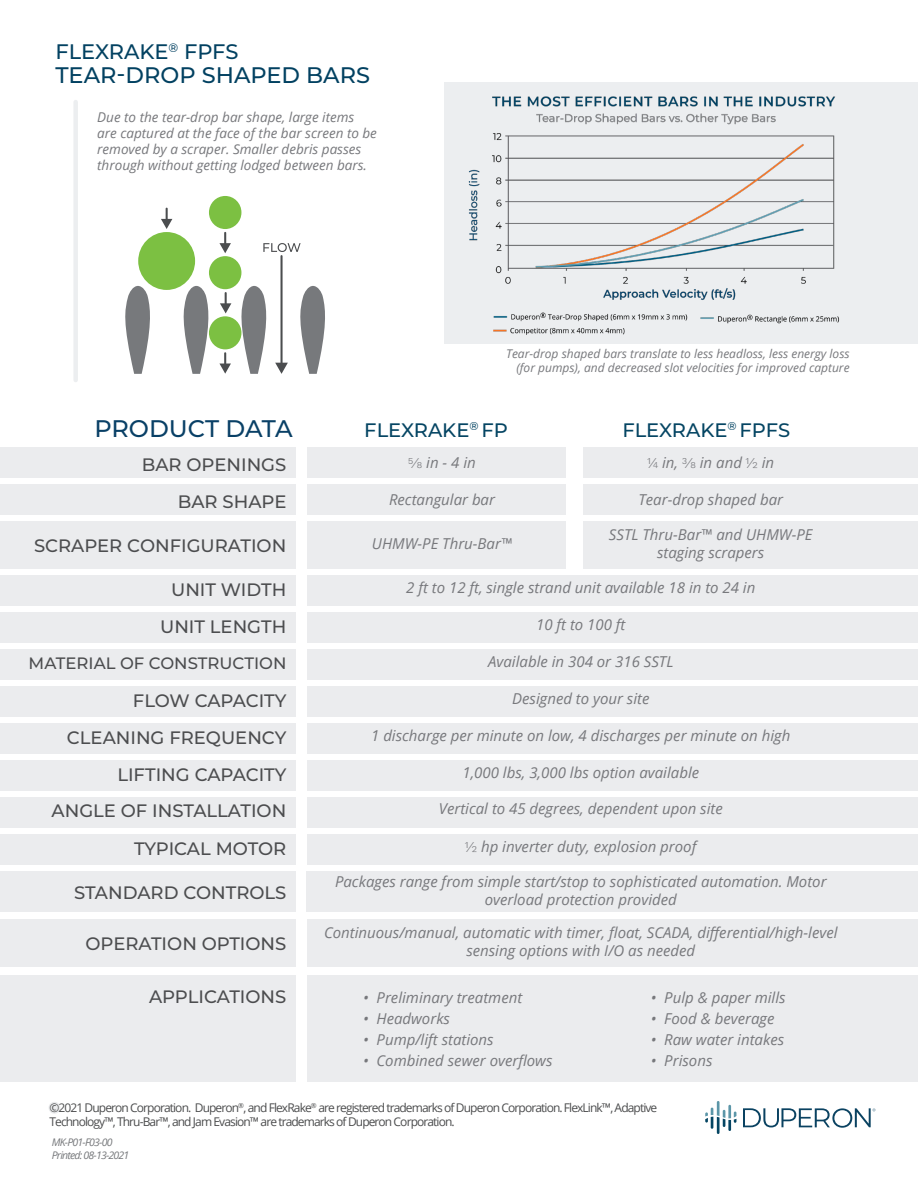
<style>
.page{position:relative;width:918px;height:1188px;background:#fff}
.page>*{position:absolute;margin:0;border:0;box-sizing:border-box;transform-origin:0 0}
.t1{font:500 24px "Montserrat";letter-spacing:-.01em;color:#094066}
.t2{font:500 22.5px "Montserrat";color:#024161}
.t3{font:500 21px "Montserrat";color:#024161}
.t4{font:500 19.5px "Montserrat";color:#054563}
.t5{font:500 18px "Montserrat";color:#4c4d4f}
.t6{font:500 16.5px "Montserrat";color:#4c4d4f}
.t7{font:italic 15px/18px "Open Sans";color:#77787c;text-align:center}
.t8{font:italic 13.5px/16.2px "Open Sans";color:#77787c}
.t9{font:12px/14.4px "Open Sans";letter-spacing:-.075em;color:#4b4c4d}
.t10{font:italic 12px "Open Sans";color:#77787c}
.t11{font:italic 10.5px "Open Sans";letter-spacing:-.075em;color:#76787b}
.s1{font-family:"Work Sans";font-weight:300;font-style:normal}
.s2{color:#ebecee}
</style>
<div class="page">
<div style="left:445px;top:83px;width:473px;height:261px;background:#eceef0"></div>
<div style="left:307px;top:484px;width:259px;height:31px;background:#ebecee"></div>
<div style="left:0;top:484px;width:296px;height:31px;background:#ebecee"></div>
<div style="left:583px;top:484px;width:335px;height:31px;background:#ebecee"></div>
<div style="left:307px;top:447px;width:259px;height:31px;background:#ebecee"></div>
<div style="left:0;top:447px;width:296px;height:31px;background:#ebecee"></div>
<div style="left:583px;top:447px;width:335px;height:31px;background:#ebecee"></div>
<div style="left:307px;top:521px;width:259px;height:48px;background:#ebecee"></div>
<div style="left:0;top:521px;width:296px;height:48px;background:#ebecee"></div>
<div style="left:583px;top:521px;width:335px;height:48px;background:#ebecee"></div>
<div style="left:307px;top:723px;width:611px;height:30px;background:#ebecee"></div>
<div style="left:0;top:723px;width:296px;height:30px;background:#ebecee"></div>
<div style="left:307px;top:686px;width:611px;height:30px;background:#ebecee"></div>
<div style="left:0;top:686px;width:296px;height:30px;background:#ebecee"></div>
<div style="left:307px;top:612px;width:611px;height:31px;background:#ebecee"></div>
<div style="left:0;top:612px;width:296px;height:31px;background:#ebecee"></div>
<div style="left:307px;top:649px;width:611px;height:31px;background:#ebecee"></div>
<div style="left:0;top:649px;width:296px;height:31px;background:#ebecee"></div>
<div style="left:307px;top:575px;width:611px;height:31px;background:#ebecee"></div>
<div style="left:0;top:575px;width:296px;height:31px;background:#ebecee"></div>
<div style="left:307px;top:760px;width:611px;height:30px;background:#ebecee"></div>
<div style="left:0;top:760px;width:296px;height:30px;background:#ebecee"></div>
<div style="left:307px;top:834px;width:611px;height:30px;background:#ebecee"></div>
<div style="left:0;top:834px;width:296px;height:30px;background:#ebecee"></div>
<svg style="left:705px;top:1101px;width:31px;height:33px"></svg>
<svg style="left:743px;top:1108px;width:133px;height:20px"></svg>
<div style="left:307px;top:976px;width:611px;height:106px;background:#ebecee"></div>
<div style="left:0;top:975px;width:296px;height:107px;background:#ebecee"></div>
<div style="left:307px;top:871px;width:611px;height:41px;background:#ebecee"></div>
<div style="left:307px;top:919px;width:611px;height:48px;background:#ebecee"></div>
<div style="left:307px;top:797px;width:611px;height:30px;background:#ebecee"></div>
<div style="left:0;top:871px;width:296px;height:41px;background:#ebecee"></div>
<div style="left:0;top:919px;width:296px;height:48px;background:#ebecee"></div>
<div style="left:0;top:797px;width:296px;height:30px;background:#ebecee"></div>
<svg style="left:300px;top:286px;width:25px;height:88px"></svg>
<svg style="left:238px;top:286px;width:29px;height:88px"></svg>
<svg style="left:183px;top:286px;width:27px;height:88px"></svg>
<svg style="left:125px;top:286px;width:25px;height:88px"></svg>
<div style="left:209px;top:256px;width:32px;height:33px;background:#7cc042;border-radius:50%"></div>
<div style="left:209px;top:316px;width:32px;height:33px;background:#7cc042;border-radius:50%"></div>
<div style="left:209px;top:196px;width:32px;height:33px;background:#7cc042;border-radius:50%"></div>
<div style="left:138px;top:232px;width:57px;height:58px;background:#7cc042;border-radius:50%"></div>
<svg style="left:219px;top:232px;width:12px;height:21px"></svg>
<svg style="left:220px;top:292px;width:11px;height:21px"></svg>
<svg style="left:219px;top:352px;width:12px;height:22px"></svg>
<svg style="left:263px;top:243px;width:38px;height:9px"></svg>
<hr style="left:281px;top:255px;width:2px;height:111px;background:#4b4d4f">
<svg style="left:275px;top:363px;width:13px;height:11px"></svg>
<svg style="left:161px;top:208px;width:11px;height:21px"></svg>
<img style="left:453px;top:82px;width:408px;height:253px">
<div style="left:73px;top:102px;width:5px;height:278px;background:#eceef0"></div>
<p class="t3" style="left:55px;top:37px;width:185px">FLEXRAKE<sup>®</sup> FPFS</p>
<p class="t2" style="left:55px;top:60px;width:316px">TEAR-DROP SHAPED BARS</p>
<p class="t8" style="left:97px;top:108px;width:281px">Due to the tear-drop bar shape, large items are captured at the face of the bar screen to be removed by a scraper. Smaller debris passes through without getting lodged between bars.</p>
<p class="t10" style="left:506px;top:345px;width:345px">Tear-drop shaped bars translate to less headloss, less energy loss</p>
<p class="t10" style="left:516px;top:360px;width:335px">(for pumps), and decreased slot velocities for improved capture</p>
<p class="t1" style="left:94px;top:412px;width:200px">PRODUCT DATA</p>
<p class="t4" style="left:364px;top:416px;width:145px">FLEXRAKE<sup>®</sup> FP</p>
<p class="t4" style="left:622px;top:416px;width:169px">FLEXRAKE<sup>®</sup> FPFS</p>
<p class="t5" style="left:142px;top:452px;width:146px">BAR OPENINGS</p>
<p class="t7" style="left:408px;top:454px;width:69px"><span class="s1">5/8</span> in - 4 in</p>
<p class="t7" style="left:647px;top:454px;width:128px"><span class="s1">1/4</span> in, <span class="s1">3/8</span> in and <span class="s1">1/2</span> in</p>
<p class="t5" style="left:178px;top:489px;width:110px">BAR SHAPE</p>
<p class="t7" style="left:389px;top:491px;width:108px">Rectangular bar</p>
<p class="t7" style="left:638px;top:491px;width:146px">Tear-drop shaped bar</p>
<p class="t5" style="left:34px;top:533px;width:254px">SCRAPER CONFIGURATION</p>
<p class="t7" style="left:372px;top:535px;width:142px">UHMW-PE Thru-Bar™</p>
<p class="t7" style="left:609px;top:526px;width:205px">SSTL Thru-Bar™ and UHMW-PE</p>
<p class="t7" style="left:657px;top:544px;width:109px">staging scrapers</p>
<p class="t5" style="left:171px;top:577px;width:117px">UNIT WIDTH</p>
<p class="t7" style="left:406px;top:579px;width:351px">2 ft to 12 ft, single strand unit available 18 in to 24 in</p>
<p class="t5" style="left:160px;top:614px;width:128px">UNIT LENGTH</p>
<p class="t7" style="left:536px;top:616px;width:91px">10 ft to 100 ft</p>
<p class="t6" style="left:29px;top:652px;width:259px">MATERIAL OF CONSTRUCTION</p>
<p class="t7" style="left:488px;top:652px;width:187px">Available in 304 or 316 SSTL</p>
<p class="t5" style="left:133px;top:688px;width:155px">FLOW CAPACITY</p>
<p class="t7" style="left:512px;top:689px;width:139px">Designed to your site</p>
<p class="t5" style="left:67px;top:725px;width:221px">CLEANING FREQUENCY</p>
<p class="t7" style="left:371px;top:726px;width:421px">1 discharge per minute on low, 4 discharges per minute on high</p>
<p class="t5" style="left:117px;top:762px;width:171px">LIFTING CAPACITY</p>
<p class="t7" style="left:462px;top:763px;width:238px">1,000 lbs, 3,000 lbs option available</p>
<p class="t5" style="left:52px;top:798px;width:236px">ANGLE OF INSTALLATION</p>
<p class="t7" style="left:439px;top:800px;width:285px">Vertical to 45 degrees, dependent upon site</p>
<p class="t5" style="left:134px;top:836px;width:154px">TYPICAL MOTOR</p>
<p class="t7" style="left:465px;top:837px;width:233px"><span class="s1">1/2</span> hp inverter duty, explosion proof</p>
<p class="t5" style="left:74px;top:880px;width:214px">STANDARD CONTROLS</p>
<p class="t7" style="left:335px;top:872px;width:493px">Packages range from simple start/stop to sophisticated automation. Motor overload protection provided</p>
<p class="t5" style="left:85px;top:931px;width:202px">OPERATION OPTIONS</p>
<p class="t7" style="left:324px;top:923px;width:515px">Continuous/manual, automatic with timer, float, SCADA, differential/high-level sensing options with I/O as needed</p>
<p class="t5" style="left:149px;top:984px;width:139px">APPLICATIONS</p>
<p class="t7" style="left:651px;top:988px;width:136px">• Pulp &amp; paper mills</p>
<p class="t7" style="left:651px;top:1009px;width:125px">• Food &amp; beverage</p>
<p class="t7" style="left:651px;top:1030px;width:135px">• Raw water intakes</p>
<p class="t7" style="left:651px;top:1051px;width:63px">• Prisons</p>
<p class="t7" style="left:363px;top:988px;width:161px">• Preliminary treatment</p>
<p class="t7" style="left:363px;top:1009px;width:89px">• Headworks</p>
<p class="t7" style="left:363px;top:1030px;width:132px">• Pump/lift stations</p>
<p class="t7" style="left:363px;top:1051px;width:191px">• Combined sewer overflows</p>
<p class="t9" style="left:49px;top:1100px;width:609px"><span class="s2">©</span>2021 Duperon Corporation. Duperon<sup>®</sup>, and FlexRake<sup>®</sup> are registered trademarks of Duperon Corporation. FlexLink™, Adaptive<br>Technology™, Thru-Bar™, and Jam Evasion™ are trademarks of Duperon Corporation.</p>
<p class="t11" style="left:52px;top:1135px;width:62px">MK-P01-F03-00</p>
<p class="t11" style="left:52px;top:1148px;width:79px">Printed: 08-13-2021</p>
</div>
